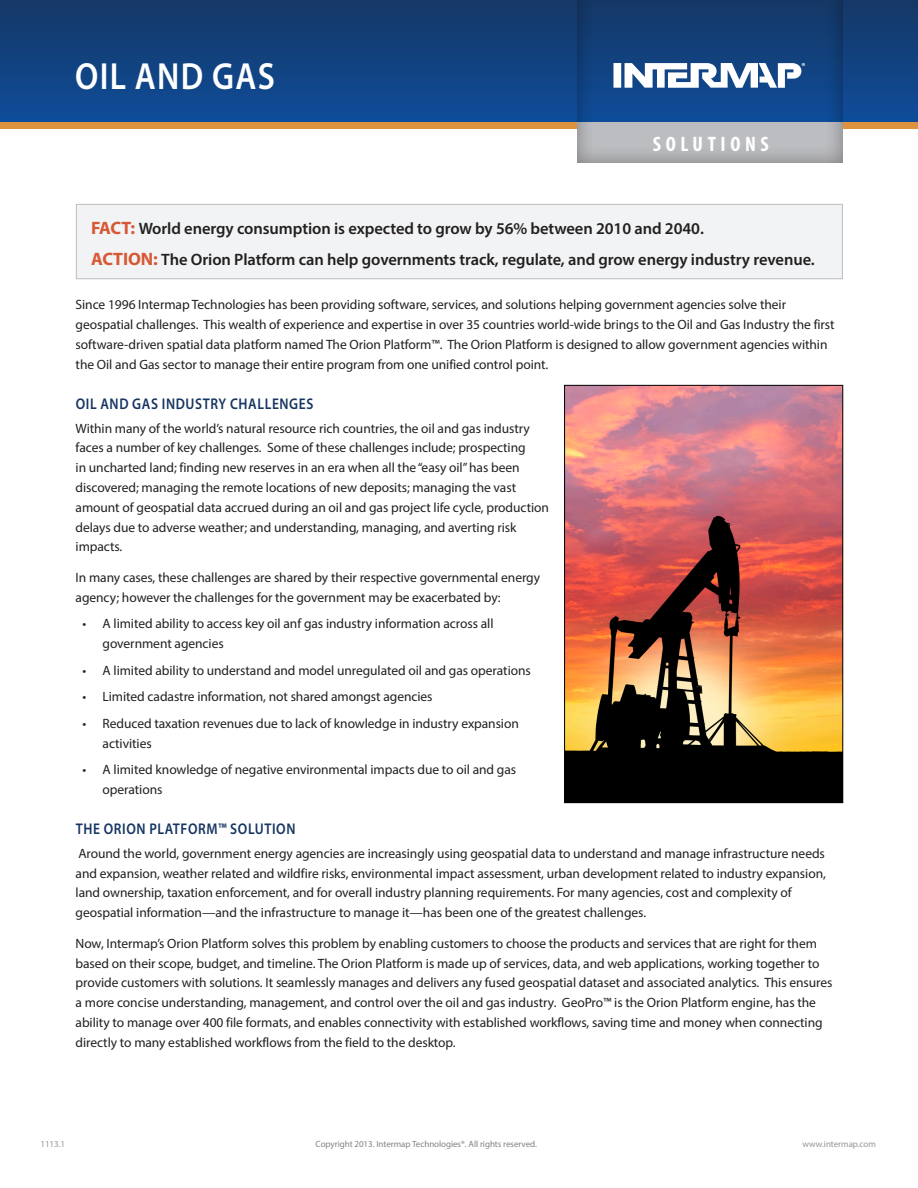
<style>
.page{position:relative;width:918px;height:1188px;background:#fff}
.page>*{position:absolute;margin:0;border:0;box-sizing:border-box;transform-origin:0 0}
.t1{font:600 37.95px "Myriad Pro";letter-spacing:.04em;color:#fff;scale:.87 1}
.Collateral_Type{font:700 condensed 21px "Myriad Pro";letter-spacing:.22em;color:#fff}
.facts_actions{font:600 16.5px "Myriad Pro";letter-spacing:-.005em;color:#231f20}
.Header_1{font:600 15.6px "Myriad Pro";letter-spacing:.045em;color:#163561;scale:.87 1}
.Body_Text{font:13.5px/19.8px "Myriad Pro";letter-spacing:-.005em;color:#231f20}
.Front_Footer{font:9px "Myriad Pro";letter-spacing:-.005em;color:#808285}
.Front_Footer-2{font:9px "Myriad Pro";letter-spacing:-.005em;color:#939598}
.t2{font:700 8.85px "Myriad Pro";color:#fff}
.s1{font-weight:700;font-size:18px;color:#d75835}
</style>
<div class="page">
<div style="left:0;top:121px;width:918px;height:7px;background:#de923d"></div>
<div style="left:0;top:0;width:918px;height:122px;background:linear-gradient(to bottom,#153765,#0f4c99)"></div>
<div style="left:576px;top:0;width:267px;height:164px;background:#231f20;opacity:.4"></div>
<div style="left:613px;top:63px;width:8px;height:25px;background:#fff"></div>
<svg style="left:625px;top:63px;width:180px;height:25px"></svg>
<div style="left:76px;top:204px;width:767px;height:75px;background:#f2f3f4;border:1px solid #bcbdc0"></div>
<img style="left:566px;top:387px;width:275px;height:414px">
<div style="left:564px;top:385px;width:279px;height:418px;border:1px solid #000"></div>
<p class="t1" style="left:75px;top:52px;width:231px">OIL AND GAS</p>
<p class="Collateral_Type" style="left:653px;top:130px;width:118px">SOLUTIONS</p>
<p class="t2" style="left:802px;top:60px;width:6px">®</p>
<p class="facts_actions" style="left:91px;top:218px;width:614px"><span class="s1">FACT:</span> World energy consumption is expected to grow by 56% between 2010 and 2040.</p>
<p class="facts_actions" style="left:91px;top:249px;width:725px"><span class="s1">ACTION:</span> The Orion Platform can help governments track, regulate, and grow energy industry revenue.</p>
<p class="Body_Text" style="left:76px;top:295px;width:761px">Since 1996 Intermap Technologies has been providing software, services, and solutions helping government agencies solve their geospatial challenges. This wealth of experience and expertise in over 35 countries world-wide brings to the Oil and Gas Industry the first software-driven spatial data platform named The Orion Platform™. The Orion Platform is designed to allow government agencies within the Oil and Gas sector to manage their entire program from one unified control point.</p>
<p class="Header_1" style="left:76px;top:394px;width:275px">OIL AND GAS INDUSTRY CHALLENGES</p>
<p class="Body_Text" style="left:76px;top:418px;width:475px">Within many of the world’s natural resource rich countries, the oil and gas industry faces a number of key challenges. Some of these challenges include; prospecting<br>in uncharted land; finding new reserves in an era when all the “easy oil” has been discovered; managing the remote locations of new deposits; managing the vast amount of geospatial data accrued during an oil and gas project life cycle, production delays due to adverse weather; and understanding, managing, and averting risk impacts.</p>
<p class="Body_Text" style="left:76px;top:567px;width:466px">In many cases, these challenges are shared by their respective governmental energy agency; however the challenges for the government may be exacerbated by:</p>
<p class="Body_Text" style="left:103px;top:614px;width:393px;text-indent:-20px">• A limited ability to access key oil anf gas industry information across all government agencies</p>
<p class="Body_Text" style="left:82px;top:660px;width:450px">• A limited ability to understand and model unregulated oil and gas operations</p>
<p class="Body_Text" style="left:82px;top:687px;width:352px">• Limited cadastre information, not shared amongst agencies</p>
<p class="Body_Text" style="left:103px;top:713px;width:418px;text-indent:-20px">• Reduced taxation revenues due to lack of knowledge in industry expansion activities</p>
<p class="Body_Text" style="left:103px;top:759px;width:415px;text-indent:-20px">• A limited knowledge of negative environmental impacts due to oil and gas operations</p>
<p class="Header_1" style="left:76px;top:819px;width:254px">THE ORION PLATFORM™ SOLUTION</p>
<p class="Body_Text" style="left:76px;top:843px;width:752px">Around the world, government energy agencies are increasingly using geospatial data to understand and manage infrastructure needs and expansion, weather related and wildfire risks, environmental impact assessment, urban development related to industry expansion, land ownership, taxation enforcement, and for overall industry planning requirements. For many agencies, cost and complexity of geospatial information—and the infrastructure to manage it—has been one of the greatest challenges.</p>
<p class="Body_Text" style="left:76px;top:933px;width:758px">Now, Intermap’s Orion Platform solves this problem by enabling customers to choose the products and services that are right for them based on their scope, budget, and timeline. The Orion Platform is made up of services, data, and web applications, working together to provide customers with solutions. It seamlessly manages and delivers any fused geospatial dataset and associated analytics. This ensures a more concise understanding, management, and control over the oil and gas industry. GeoPro™ is the Orion Platform engine, has the ability to manage over 400 file formats, and enables connectivity with established workflows, saving time and money when connecting directly to many established workflows from the field to the desktop.</p>
<p class="Front_Footer-2" style="left:40px;top:1138px;width:26px">1113.1</p>
<p class="Front_Footer" style="left:316px;top:1138px;width:223px">Copyright 2013. Intermap Technologies®. All rights reserved.</p>
<p class="Front_Footer-2" style="left:803px;top:1138px;width:75px">www.intermap.com</p>
</div>
